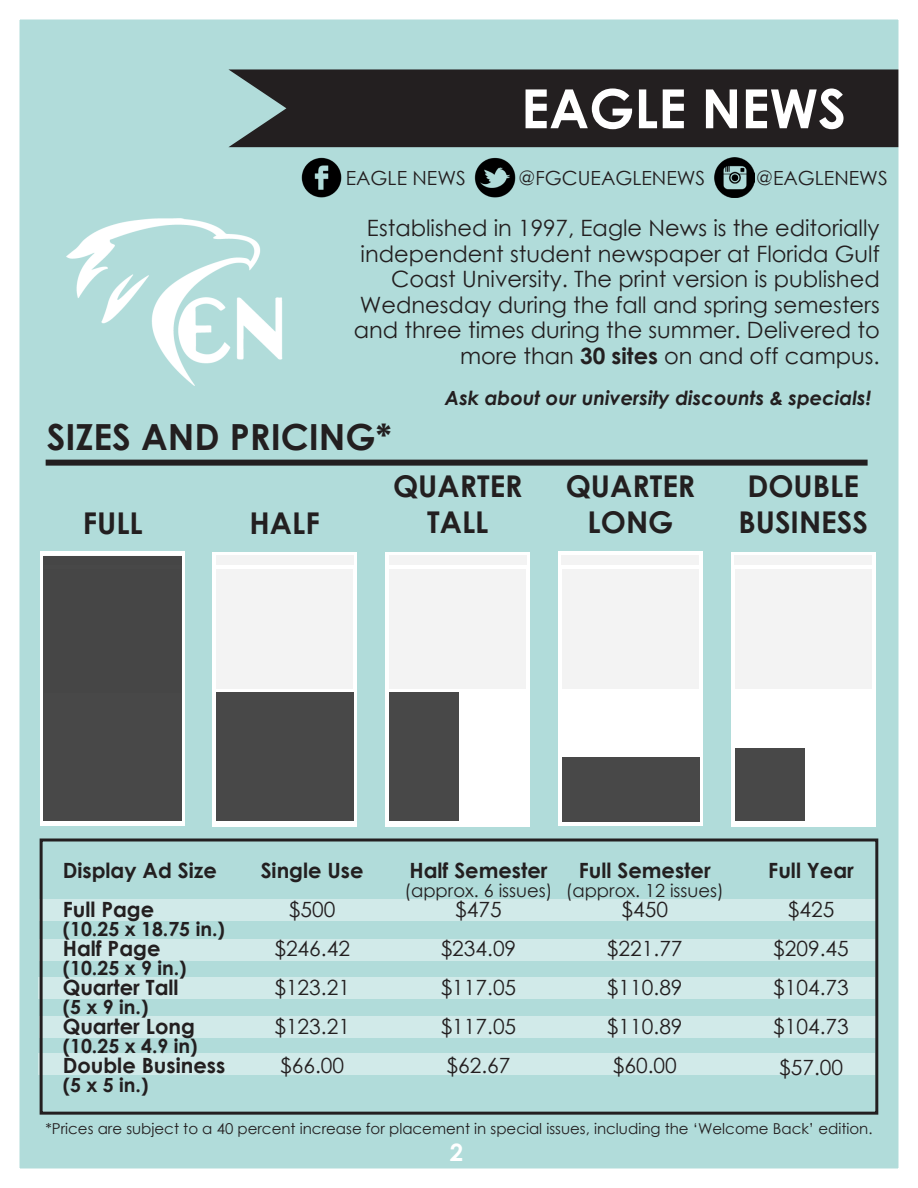
<style>
.page{position:relative;width:918px;height:1188px;background:#fff}
.page>*{position:absolute;margin:0;border:0;box-sizing:border-box;transform-origin:0 0}
.t1{font:700 54px "Century Gothic";color:#fff}
.t2{font:700 36px "Century Gothic";color:#231f20}
.t3{font:700 30px "Century Gothic";color:#231f20}
.t4{font:700 24px "Century Gothic";color:#fff}
.t5{font:22.5px/25.5px "Century Gothic";color:#231f20;text-align:right}
.t6{font:21px "Century Gothic";color:#231f20}
.t7{font:700 21px "Century Gothic";color:#231f20}
.t8{font:700 19.5px "Century Gothic";color:#231f20}
.t9{font:italic 700 19.5px "Century Gothic";color:#231f20}
.t10{font:19.5px "Century Gothic";color:#231f20}
.t11{font:18px "Century Gothic";color:#231f20}
.t12{font:15px "Century Gothic";color:#231f20}
.s1{font-weight:700}
</style>
<div class="page">
<div style="left:21px;top:21px;width:876px;height:1146px;background:#b1dcda"></div>
<div style="left:228px;top:69px;width:669px;height:78px;background:#231f20"></div>
<div style="left:46px;top:460px;width:822px;height:6px;background:#231f20"></div>
<div style="left:40px;top:552px;width:145px;height:274px;background:#fff"></div>
<div style="left:44px;top:555px;width:137px;height:10px;background:#fafafa"></div>
<div style="left:212px;top:552px;width:145px;height:274px;background:#fff"></div>
<div style="left:216px;top:556px;width:137px;height:9px;background:#f3f3f3"></div>
<div style="left:216px;top:569px;width:137px;height:120px;background:#f3f3f3"></div>
<div style="left:385px;top:552px;width:145px;height:274px;background:#fff"></div>
<div style="left:389px;top:556px;width:137px;height:9px;background:#f3f3f3"></div>
<div style="left:389px;top:569px;width:137px;height:120px;background:#f3f3f3"></div>
<div style="left:558px;top:552px;width:145px;height:274px;background:#fff"></div>
<div style="left:562px;top:555px;width:137px;height:10px;background:#f3f3f3"></div>
<div style="left:562px;top:569px;width:137px;height:120px;background:#f3f3f3"></div>
<div style="left:731px;top:552px;width:145px;height:274px;background:#fff"></div>
<div style="left:735px;top:556px;width:137px;height:9px;background:#f3f3f3"></div>
<div style="left:735px;top:570px;width:137px;height:119px;background:#f3f3f3"></div>
<div style="left:44px;top:556px;width:138px;height:265px;background:#464646"></div>
<div style="left:216px;top:692px;width:138px;height:129px;background:#484848"></div>
<div style="left:562px;top:757px;width:138px;height:64px;background:#484848"></div>
<div style="left:735px;top:748px;width:69px;height:73px;background:#484848"></div>
<div style="left:389px;top:692px;width:69px;height:129px;background:#484848"></div>
<img style="left:470px;top:153px;width:49px;height:49px">
<img style="left:715px;top:158px;width:39px;height:39px">
<img style="left:297px;top:153px;width:49px;height:49px">
<div style="left:39px;top:899px;width:836px;height:22px;background:#d1eae9"></div>
<div style="left:39px;top:939px;width:837px;height:21px;background:#d1eae9"></div>
<div style="left:38px;top:977px;width:837px;height:22px;background:#d1eae9"></div>
<div style="left:39px;top:1016px;width:837px;height:21px;background:#d1eae9"></div>
<div style="left:38px;top:1054px;width:837px;height:21px;background:#d1eae9"></div>
<div style="left:40px;top:838px;width:838px;height:277px;border:3px solid #231f20"></div>
<img style="left:56px;top:218px;width:253px;height:172px">
<p class="t1" style="left:521px;top:68px;width:327px">EAGLE NEWS</p>
<p class="t10" style="left:346px;top:165px;width:122px">EAGLE NEWS</p>
<p class="t10" style="left:519px;top:165px;width:188px">@FGCUEAGLENEWS</p>
<p class="t10" style="left:756px;top:165px;width:133px">@EAGLENEWS</p>
<p class="t5" style="left:354px;top:215px;width:527px">Established in 1997, Eagle News is the editorially independent student newspaper at Florida Gulf Coast University. The print version is published Wednesday during the fall and spring semesters and three times during the summer. Delivered to more than <span class="s1">30 sites</span> on and off campus.</p>
<p class="t2" style="left:47px;top:410px;width:346px">SIZES AND PRICING*</p>
<p class="t9" style="left:445px;top:383px;width:428px">Ask about our university discounts &amp; specials!</p>
<p class="t3" style="left:83px;top:500px;width:62px">FULL</p>
<p class="t3" style="left:250px;top:501px;width:72px">HALF</p>
<p class="t3" style="left:393px;top:464px;width:131px">QUARTER</p>
<p class="t3" style="left:427px;top:500px;width:63px">TALL</p>
<p class="t3" style="left:566px;top:464px;width:131px">QUARTER</p>
<p class="t3" style="left:588px;top:500px;width:87px">LONG</p>
<p class="t3" style="left:747px;top:464px;width:113px">DOUBLE</p>
<p class="t3" style="left:738px;top:500px;width:131px">BUSINESS</p>
<p class="t7" style="left:63px;top:854px;width:156px">Display Ad Size</p>
<p class="t7" style="left:63px;top:893px;width:93px">Full Page</p>
<p class="t8" style="left:63px;top:915px;width:164px">(10.25 x 18.75 in.)</p>
<p class="t7" style="left:63px;top:932px;width:99px">Half Page</p>
<p class="t8" style="left:63px;top:954px;width:126px">(10.25 x 9 in.)</p>
<p class="t7" style="left:63px;top:971px;width:117px">Quarter Tall</p>
<p class="t8" style="left:63px;top:993px;width:87px">(5 x 9 in.)</p>
<p class="t7" style="left:63px;top:1010px;width:134px">Quarter Long</p>
<p class="t8" style="left:63px;top:1032px;width:136px">(10.25 x 4.9 in)</p>
<p class="t7" style="left:63px;top:1049px;width:164px">Double Business</p>
<p class="t8" style="left:63px;top:1071px;width:87px">(5 x 5 in.)</p>
<p class="t7" style="left:261px;top:854px;width:104px">Single Use</p>
<p class="t6" style="left:289px;top:895px;width:48px">$500</p>
<p class="t6" style="left:274px;top:934px;width:77px">$246.42</p>
<p class="t6" style="left:274px;top:973px;width:77px">$123.21</p>
<p class="t6" style="left:274px;top:1012px;width:77px">$123.21</p>
<p class="t6" style="left:280px;top:1051px;width:65px">$66.00</p>
<p class="t7" style="left:409px;top:854px;width:140px">Half Semester</p>
<p class="t11" style="left:404px;top:878px;width:150px">(approx. 6 issues)</p>
<p class="t6" style="left:455px;top:895px;width:48px">$475</p>
<p class="t6" style="left:441px;top:934px;width:77px">$234.09</p>
<p class="t6" style="left:441px;top:973px;width:77px">$117.05</p>
<p class="t6" style="left:441px;top:1012px;width:77px">$117.05</p>
<p class="t6" style="left:446px;top:1051px;width:65px">$62.67</p>
<p class="t7" style="left:579px;top:854px;width:133px">Full Semester</p>
<p class="t11" style="left:566px;top:878px;width:160px">(approx. 12 issues)</p>
<p class="t6" style="left:622px;top:895px;width:48px">$450</p>
<p class="t6" style="left:607px;top:934px;width:77px">$221.77</p>
<p class="t6" style="left:607px;top:973px;width:77px">$110.89</p>
<p class="t6" style="left:607px;top:1012px;width:77px">$110.89</p>
<p class="t6" style="left:613px;top:1051px;width:65px">$60.00</p>
<p class="t7" style="left:768px;top:854px;width:87px">Full Year</p>
<p class="t6" style="left:788px;top:895px;width:48px">$425</p>
<p class="t6" style="left:773px;top:934px;width:77px">$209.45</p>
<p class="t6" style="left:773px;top:973px;width:77px">$104.73</p>
<p class="t6" style="left:773px;top:1012px;width:77px">$104.73</p>
<p class="t6" style="left:779px;top:1053px;width:65px">$57.00</p>
<p class="t12" style="left:45px;top:1118px;width:829px">*Prices are subject to a 40 percent increase for placement in special issues, including the ‘Welcome Back’ edition.</p>
<p class="t4" style="left:450px;top:1134px;width:15px">2</p>
</div>
